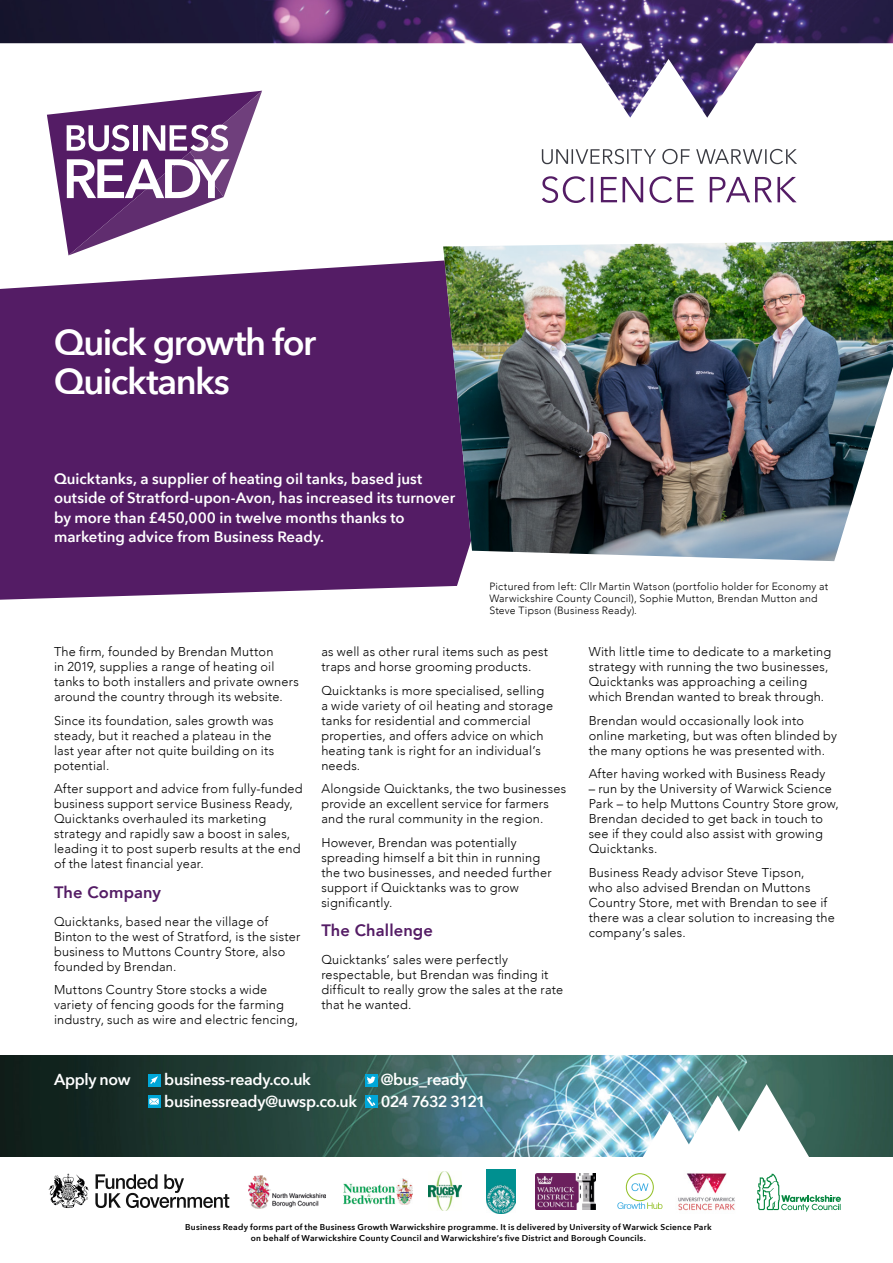
<style>
.page{position:relative;width:893px;height:1263px;background:#fff}
.page>*{position:absolute;margin:0;border:0;box-sizing:border-box;transform-origin:0 0}
.t1{font:600 36px/39px "Avenir Next";letter-spacing:-.04em;color:#fff}
.t2{font:800 16.5px "Avenir";letter-spacing:.01em;color:#541c65}
.t3{font:600 15.9px/21.3px "Avenir Next";letter-spacing:-.02em;color:#fff}
.t4{font:600 15.9px "Avenir Next";letter-spacing:-.05em;color:#fff}
.t5{font:600 15px/19.5px "Avenir Next";color:#fff}
.t6{font:300 12.75px/15px "Avenir";letter-spacing:.015em;color:#000}
.t7{font:300 10.5px/12px "Avenir";letter-spacing:.025em;color:#000}
.t8{font:600 8.4px/11.9px "Avenir Next";letter-spacing:.03em;color:#000;text-align:center}
</style>
<div class="page">
<img style="left:0;top:0;width:893px;height:43px">
<svg style="left:0;top:43px;width:893px;height:198px"></svg>
<svg style="left:542px;top:149px;width:255px;height:15px"></svg>
<svg style="left:542px;top:176px;width:255px;height:27px"></svg>
<svg style="left:47px;top:91px;width:215px;height:162px"></svg>
<svg style="left:0;top:253px;width:465px;height:347px;fill:#541c65"></svg>
<img style="left:443px;top:241px;width:450px;height:320px">
<img style="left:0;top:1055px;width:893px;height:102px">
<div style="left:148px;top:1074px;width:12px;height:12px;background:#00a7d8"></div>
<svg style="left:148px;top:1095px;width:12px;height:13px"></svg>
<div style="left:365px;top:1074px;width:12px;height:12px;background:#00a7d8"></div>
<svg style="left:367px;top:1076px;width:9px;height:8px"></svg>
<svg style="left:149px;top:1098px;width:10px;height:6px"></svg>
<div style="left:365px;top:1095px;width:12px;height:13px;background:#00a7d8"></div>
<svg style="left:367px;top:1097px;width:8px;height:9px"></svg>
<svg style="left:150px;top:1076px;width:8px;height:8px"></svg>
<svg style="left:95px;top:1174px;width:134px;height:34px"></svg>
<svg style="left:49px;top:1174px;width:40px;height:34px"></svg>
<svg style="left:617px;top:1084px;width:226px;height:128px"></svg>
<img style="left:536px;top:1174px;width:60px;height:35px">
<img style="left:486px;top:1169px;width:29px;height:44px">
<img style="left:428px;top:1172px;width:33px;height:38px">
<img style="left:343px;top:1178px;width:69px;height:27px">
<img style="left:249px;top:1175px;width:76px;height:33px">
<img style="left:675px;top:1170px;width:63px;height:42px">
<h1 class="t1" style="left:54px;top:322px;width:264px">Quick growth for<br>Quicktanks</h1>
<p class="t5" style="left:54px;top:468px;width:403px">Quicktanks, a supplier of heating oil tanks, based just outside of Stratford-upon-Avon, has increased its turnover by more than £450,000 in twelve months thanks to marketing advice from Business Ready.</p>
<p class="t7" style="left:489px;top:580px;width:340px">Pictured from left: Cllr Martin Watson (portfolio holder for Economy at<br>Warwickshire County Council), Sophie Mutton, Brendan Mutton and<br>Steve Tipson (Business Ready).</p>
<p class="t6" style="left:54px;top:644px;width:246px">The firm, founded by Brendan Mutton<br>in 2019, supplies a range of heating oil tanks to both installers and private owners around the country through its website.</p>
<p class="t6" style="left:54px;top:713px;width:222px">Since its foundation, sales growth was steady, but it reached a plateau in the last year after not quite building on its potential.</p>
<p class="t6" style="left:54px;top:781px;width:250px">After support and advice from fully-funded business support service Business Ready, Quicktanks overhauled its marketing strategy and rapidly saw a boost in sales, leading it to post superb results at the end of the latest financial year.</p>
<p class="t2" style="left:54px;top:879px;width:109px">The Company</p>
<p class="t6" style="left:54px;top:914px;width:248px">Quicktanks, based near the village of Binton to the west of Stratford, is the sister business to Muttons Country Store, also founded by Brendan.</p>
<p class="t6" style="left:54px;top:982px;width:245px">Muttons Country Store stocks a wide variety of fencing goods for the farming industry, such as wire and electric fencing,</p>
<p class="t6" style="left:321px;top:644px;width:228px">as well as other rural items such as pest traps and horse grooming products.</p>
<p class="t6" style="left:321px;top:683px;width:233px">Quicktanks is more specialised, selling a wide variety of oil heating and storage tanks for residential and commercial properties, and offers advice on which heating tank is right for an individual’s needs.</p>
<p class="t6" style="left:321px;top:781px;width:246px">Alongside Quicktanks, the two businesses provide an excellent service for farmers and the rural community in the region.</p>
<p class="t6" style="left:321px;top:835px;width:232px">However, Brendan was potentially spreading himself a bit thin in running the two businesses, and needed further support if Quicktanks was to grow significantly.</p>
<p class="t2" style="left:321px;top:918px;width:113px">The Challenge</p>
<p class="t6" style="left:321px;top:952px;width:243px">Quicktanks’ sales were perfectly respectable, but Brendan was finding it difficult to really grow the sales at the rate that he wanted.</p>
<p class="t3" style="left:54px;top:1069px;width:78px">Apply now</p>
<p class="t3" style="left:164px;top:1069px;width:194px">business-ready.co.uk businessready@uwsp.co.uk</p>
<p class="t3" style="left:381px;top:1069px;width:88px">@bus_ready</p>
<p class="t4" style="left:381px;top:1087px;width:107px">024 7632 3121</p>
<p class="t6" style="left:589px;top:644px;width:244px">With little time to dedicate to a marketing strategy with running the two businesses, Quicktanks was approaching a ceiling which Brendan wanted to break through.</p>
<p class="t6" style="left:589px;top:713px;width:250px">Brendan would occasionally look into online marketing, but was often blinded by the many options he was presented with.</p>
<p class="t6" style="left:589px;top:766px;width:238px">After having worked with Business Ready</p>
<p class="t6" style="left:589px;top:781px;width:252px">– run by the University of Warwick Science Park – to help Muttons Country Store grow, Brendan decided to get back in touch to see if they could also assist with growing Quicktanks.</p>
<p class="t6" style="left:589px;top:865px;width:248px">Business Ready advisor Steve Tipson,<br>who also advised Brendan on Muttons Country Store, met with Brendan to see if there was a clear solution to increasing the company’s sales.</p>
<p class="t8" style="left:185px;top:1220px;width:528px">Business Ready forms part of the Business Growth Warwickshire programme. It is delivered by University of Warwick Science Park on behalf of Warwickshire County Council and Warwickshire’s five District and Borough Councils.</p>
</div>
